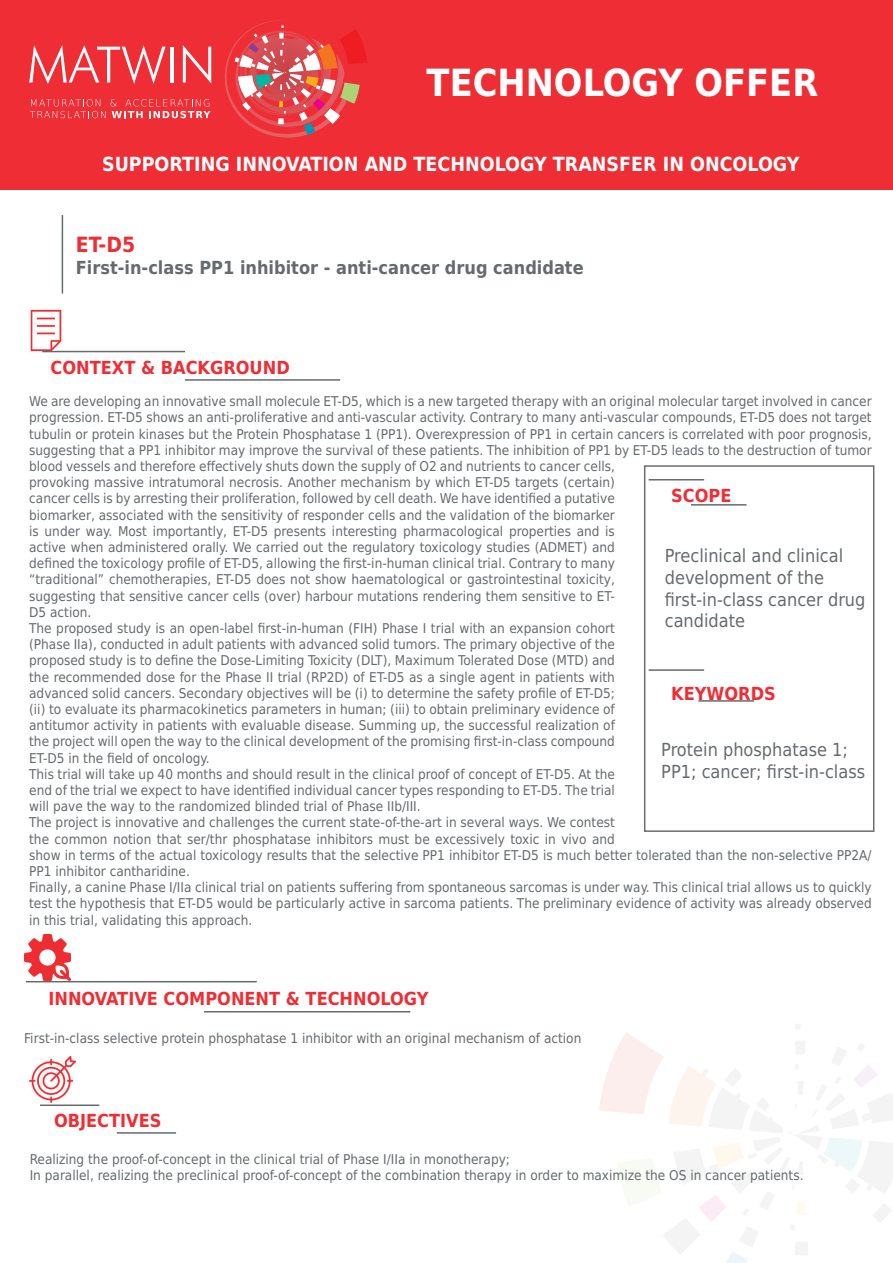
<style>
.page{position:relative;width:893px;height:1263px;background:#fff}
.page>*{position:absolute;margin:0;border:0;box-sizing:border-box;transform-origin:0 0}
.t1{font:700 37.5px "DejaVu Sans Condensed";color:#fff}
.t2{font:700 21px "DejaVu Sans Condensed";color:#ee2d34}
.t3{font:700 19.5px "DejaVu Sans Condensed";color:#fff}
.t4{font:18px/21.6px "DejaVu Sans Condensed";color:#656a6d}
.t5{font:700 18px "DejaVu Sans Condensed";color:#ee2d34}
.t6{font:700 18px "DejaVu Sans Condensed";color:#656a6d}
.t7{font:13.5px/16.2px "DejaVu Sans Condensed";color:#656a6d}
</style>
<div class="page">
<div style="left:0;top:0;width:893px;height:189px;background:#ee2d34"></div>
<hr style="left:26px;top:981px;width:231px;height:1px;background:#656a6d">
<hr style="left:40px;top:1104px;width:59px;height:2px;background:#656a6d">
<hr style="left:204px;top:1011px;width:206px;height:1px;background:#656a6d">
<hr style="left:117px;top:1132px;width:59px;height:2px;background:#656a6d">
<hr style="left:649px;top:669px;width:55px;height:2px;background:#656a6d">
<hr style="left:649px;top:479px;width:55px;height:1px;background:#656a6d">
<svg style="left:599px;top:1024px;width:294px;height:239px"></svg>
<img style="left:30px;top:309px;width:37px;height:42px">
<img style="left:24px;top:934px;width:46px;height:46px">
<img style="left:29px;top:1056px;width:46px;height:46px">
<svg style="left:29px;top:45px;width:137px;height:39px"></svg>
<hr style="left:171px;top:47px;width:3px;height:36px;background:#fff">
<svg style="left:183px;top:45px;width:28px;height:38px"></svg>
<svg style="left:225px;top:20px;width:142px;height:118px"></svg>
<svg style="left:30px;top:99px;width:181px;height:19px"></svg>
<hr style="left:62px;top:215px;width:1px;height:78px;background:#656a6d">
<hr style="left:698px;top:700px;width:56px;height:2px;background:#656a6d">
<hr style="left:691px;top:504px;width:55px;height:2px;background:#656a6d">
<div style="left:644px;top:465px;width:230px;height:367px;border:2px solid #6c6d70"></div>
<hr style="left:185px;top:379px;width:155px;height:2px;background:#656a6d">
<hr style="left:42px;top:351px;width:143px;height:1px;background:#656a6d">
<h1 class="t1" style="left:427px;top:52px;width:393px">TECHNOLOGY OFFER</h1>
<h3 class="t3" style="left:102px;top:148px;width:699px">SUPPORTING INNOVATION AND TECHNOLOGY TRANSFER IN ONCOLOGY</h3>
<h2 class="t2" style="left:76px;top:227px;width:61px">ET-D5</h2>
<h3 class="t6" style="left:76px;top:252px;width:509px">First-in-class PP1 inhibitor - anti-cancer drug candidate</h3>
<h3 class="t5" style="left:51px;top:353px;width:241px">CONTEXT &amp; BACKGROUND</h3>
<p class="t7" style="left:29px;top:393px;width:844px">We are developing an innovative small molecule ET-D5, which is a new targeted therapy with an original molecular target involved in cancer progression. ET-D5 shows an anti-proliferative and anti-vascular activity. Contrary to many anti-vascular compounds, ET-D5 does not target tubulin or protein kinases but the Protein Phosphatase 1 (PP1). Overexpression of PP1 in certain cancers is correlated with poor prognosis, suggesting that a PP1 inhibitor may improve the survival of these patients. The inhibition of PP1 by ET-D5 leads to the destruction of tumor blood vessels and therefore effectively shuts down the supply of O2 and nutrients to cancer cells,<br>provoking massive intratumoral necrosis. Another mechanism by which ET-D5 targets (certain)<br>cancer cells is by arresting their proliferation, followed by cell death. We have identified a putative<br>biomarker, associated with the sensitivity of responder cells and the validation of the biomarker<br>is under way. Most importantly, ET-D5 presents interesting pharmacological properties and is<br>active when administered orally. We carried out the regulatory toxicology studies (ADMET) and<br>defined the toxicology profile of ET-D5, allowing the first-in-human clinical trial. Contrary to many<br>“traditional” chemotherapies, ET-D5 does not show haematological or gastrointestinal toxicity,<br>suggesting that sensitive cancer cells (over) harbour mutations rendering them sensitive to ET-<br>D5 action.<br>The proposed study is an open-label first-in-human (FIH) Phase I trial with an expansion cohort<br>(Phase IIa), conducted in adult patients with advanced solid tumors. The primary objective of the<br>proposed study is to define the Dose-Limiting Toxicity (DLT), Maximum Tolerated Dose (MTD) and<br>the recommended dose for the Phase II trial (RP2D) of ET-D5 as a single agent in patients with<br>advanced solid cancers. Secondary objectives will be (i) to determine the safety profile of ET-D5;<br>(ii) to evaluate its pharmacokinetics parameters in human; (iii) to obtain preliminary evidence of<br>antitumor activity in patients with evaluable disease. Summing up, the successful realization of<br>the project will open the way to the clinical development of the promising first-in-class compound<br>ET-D5 in the field of oncology.<br>This trial will take up 40 months and should result in the clinical proof of concept of ET-D5. At the<br>end of the trial we expect to have identified individual cancer types responding to ET-D5. The trial<br>will pave the way to the randomized blinded trial of Phase IIb/III.<br>The project is innovative and challenges the current state-of-the-art in several ways. We contest<br>the common notion that ser/thr phosphatase inhibitors must be excessively toxic in vivo and<br>show in terms of the actual toxicology results that the selective PP1 inhibitor ET-D5 is much better tolerated than the non-selective PP2A/ PP1 inhibitor cantharidine.<br>Finally, a canine Phase I/IIa clinical trial on patients suffering from spontaneous sarcomas is under way. This clinical trial allows us to quickly test the hypothesis that ET-D5 would be particularly active in sarcoma patients. The preliminary evidence of activity was already observed in this trial, validating this approach.</p>
<h3 class="t5" style="left:671px;top:480px;width:62px">SCOPE</h3>
<h3 class="t4" style="left:665px;top:544px;width:202px">Preclinical and clinical development of the first-in-class cancer drug candidate</h3>
<h3 class="t5" style="left:671px;top:678px;width:106px">KEYWORDS</h3>
<h3 class="t4" style="left:661px;top:738px;width:205px">Protein phosphatase 1;<br>PP1; cancer; first-in-class</h3>
<h3 class="t5" style="left:48px;top:984px;width:382px">INNOVATIVE COMPONENT &amp; TECHNOLOGY</h3>
<p class="t7" style="left:24px;top:1029px;width:559px">First-in-class selective protein phosphatase 1 inhibitor with an original mechanism of action</p>
<h3 class="t5" style="left:54px;top:1106px;width:109px">OBJECTIVES</h3>
<p class="t7" style="left:30px;top:1150px;width:775px">Realizing the proof-of-concept in the clinical trial of Phase I/IIa in monotherapy;<br>In parallel, realizing the preclinical proof-of-concept of the combination therapy in order to maximize the OS in cancer patients.</p>
</div>
